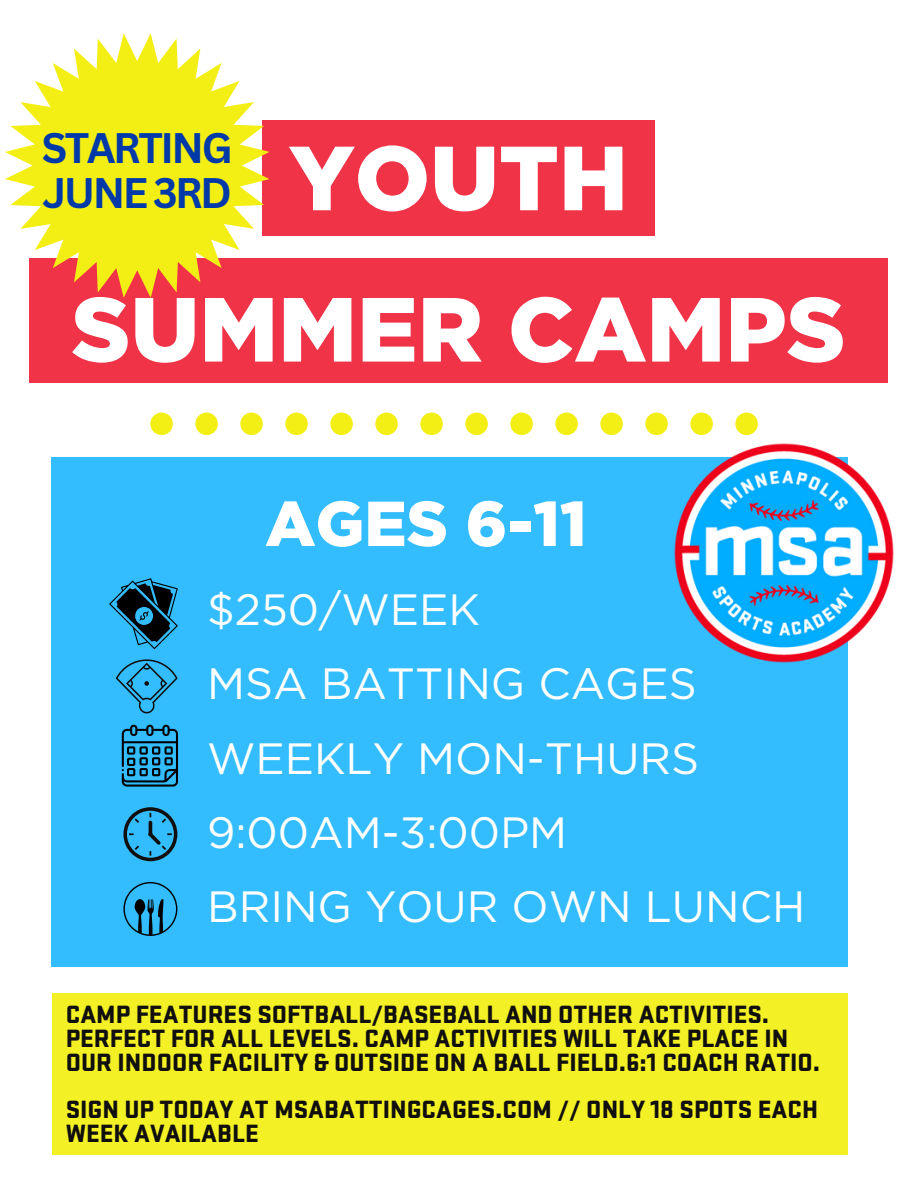
<style>
.page{position:relative;width:918px;height:1188px;background:#fff}
.page>*{position:absolute;margin:0;border:0;box-sizing:border-box;transform-origin:0 0}
.t1{font:900 90.75px "Gotham HTF";color:#fff}
.t2{font:900 63.3px "Gotham HTF";color:#fff}
.t3{font:43.8px/74.2px "Gotham HTF";color:#fff}
.t4{font:700 41.55px/45px "Canva Sans";letter-spacing:-.06em;color:#003aa9}
.t5{font:900 25.8px/23.7px "Stratum No 1";color:#100f0d}
</style>
<div class="page">
<svg style="left:150px;top:413px;width:608px;height:22px"></svg>
<div style="left:262px;top:120px;width:393px;height:115px;background:#f13348"></div>
<div style="left:29px;top:258px;width:858px;height:124px;background:#f13348"></div>
<div style="left:52px;top:458px;width:796px;height:509px;background:#33bdff"></div>
<svg style="left:5px;top:33px;width:264px;height:265px;fill:#f3ef15"></svg>
<svg style="left:109px;top:578px;width:69px;height:71px"></svg>
<svg style="left:116px;top:659px;width:62px;height:55px"></svg>
<svg style="left:122px;top:725px;width:56px;height:62px"></svg>
<svg style="left:123px;top:807px;width:54px;height:54px"></svg>
<svg style="left:123px;top:882px;width:54px;height:54px"></svg>
<div style="left:52px;top:993px;width:795px;height:162px;background:#f3f025"></div>
<img style="left:655px;top:424px;width:239px;height:239px">
<h2 class="t4" style="left:42px;top:124px;width:192px">STARTING<br>JUNE 3RD</h2>
<h1 class="t1" style="left:289px;top:126px;width:340px">YOUTH</h1>
<h1 class="t1" style="left:71px;top:277px;width:776px">SUMMER CAMPS</h1>
<p class="t2" style="left:265px;top:487px;width:323px">AGES 6-11</p>
<p class="t3" style="left:207px;top:572px;width:600px">$250/WEEK<br>MSA BATTING CAGES<br>WEEKLY MON-THURS<br>9:00AM-3:00PM<br>BRING YOUR OWN LUNCH</p>
<p class="t5" style="left:66px;top:1003px;width:756px">CAMP FEATURES SOFTBALL/BASEBALL AND OTHER ACTIVITIES.<br>PERFECT FOR ALL LEVELS. CAMP ACTIVITIES WILL TAKE PLACE IN<br>OUR INDOOR FACILITY &amp; OUTSIDE ON A BALL FIELD.6:1 COACH RATIO.</p>
<p class="t5" style="left:66px;top:1097px;width:754px">SIGN UP TODAY AT MSABATTINGCAGES.COM // ONLY 18 SPOTS EACH<br>WEEK AVAILABLE</p>
</div>
